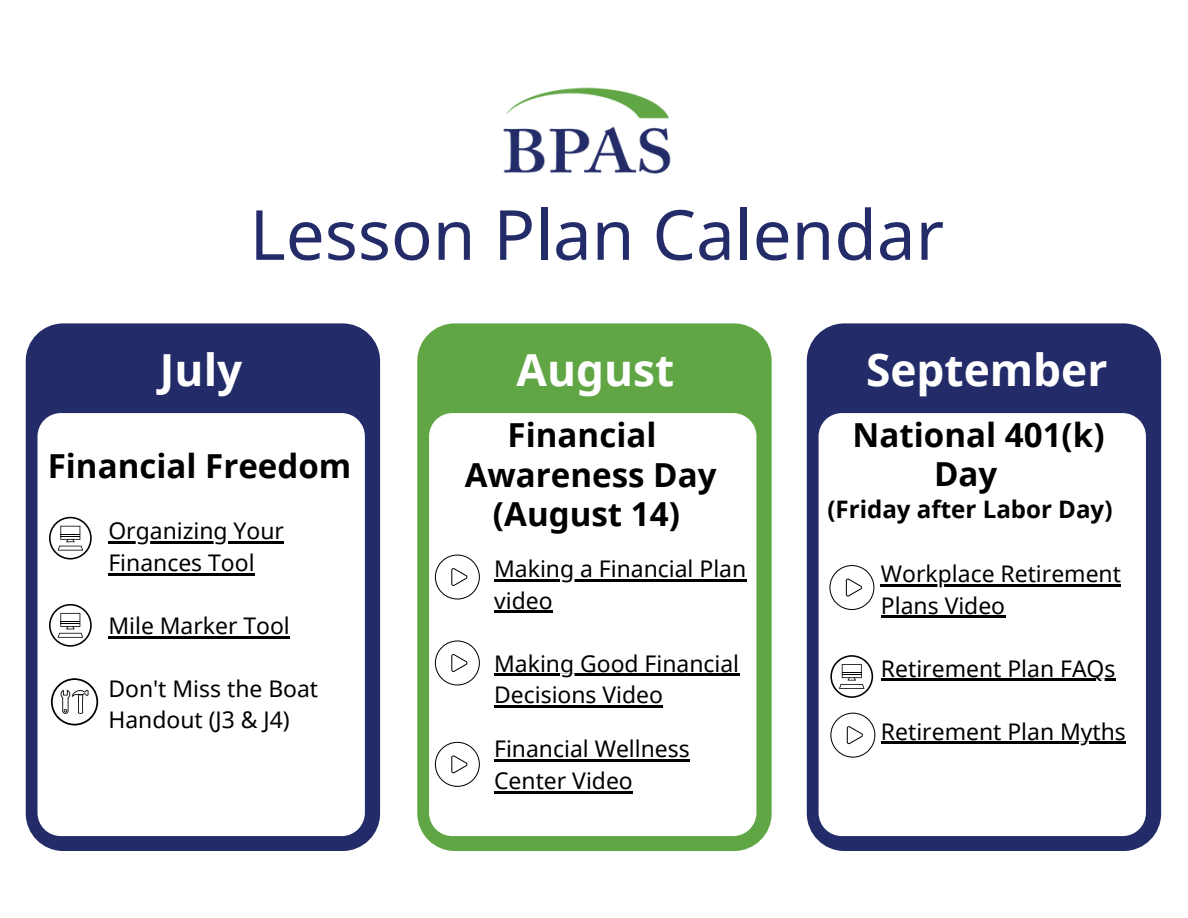
<style>
.page{position:relative;width:1188px;height:918px;background:#fff}
.page>*{position:absolute;margin:0;border:0;box-sizing:border-box;transform-origin:0 0}
.t1{font:69.15px "Noto Sans";color:#232c68}
.t2{font:700 44.25px "Noto Sans";color:#fff}
.t3{font:700 33.15px/39.5px "Noto Sans";color:#000;text-align:center}
.t4{font:700 24.15px "Noto Sans";color:#000}
.t5{font:22.95px/31.5px "Noto Sans";color:#000}
</style>
<div class="page">
<img style="left:503px;top:87px;width:168px;height:87px">
<div style="left:26px;top:323px;width:354px;height:528px;background:#232c68;border-radius:38px"></div>
<div style="left:807px;top:323px;width:354px;height:528px;background:#232c68;border-radius:38px"></div>
<div style="left:417px;top:323px;width:355px;height:528px;background:#60a644;border-radius:38px"></div>
<div style="left:38px;top:413px;width:327px;height:423px;background:#fff;border-radius:23px"></div>
<div style="left:429px;top:413px;width:327px;height:423px;background:#fff;border-radius:23px"></div>
<div style="left:819px;top:413px;width:327px;height:423px;background:#fff;border-radius:23px"></div>
<hr style="left:108px;top:541px;width:176px;height:3px;background:#000">
<hr style="left:108px;top:573px;width:147px;height:2px;background:#000">
<hr style="left:108px;top:636px;width:182px;height:2px;background:#000">
<svg style="left:49px;top:517px;width:43px;height:43px"></svg>
<svg style="left:49px;top:604px;width:43px;height:43px"></svg>
<svg style="left:51px;top:678px;width:47px;height:48px"></svg>
<hr style="left:494px;top:579px;width:252px;height:3px;background:#000">
<hr style="left:494px;top:611px;width:59px;height:2px;background:#000">
<hr style="left:494px;top:674px;width:245px;height:2px;background:#000">
<hr style="left:494px;top:705px;width:169px;height:3px;background:#000">
<svg style="left:435px;top:640px;width:45px;height:45px"></svg>
<svg style="left:435px;top:555px;width:45px;height:45px"></svg>
<hr style="left:881px;top:584px;width:240px;height:3px;background:#000">
<hr style="left:881px;top:616px;width:124px;height:2px;background:#000">
<hr style="left:881px;top:679px;width:234px;height:2px;background:#000">
<hr style="left:881px;top:742px;width:245px;height:2px;background:#000">
<svg style="left:829px;top:565px;width:45px;height:45px"></svg>
<svg style="left:830px;top:655px;width:43px;height:43px"></svg>
<hr style="left:494px;top:760px;width:32px;height:2px;background:#000">
<hr style="left:526px;top:760px;width:164px;height:2px;background:#000">
<hr style="left:494px;top:791px;width:139px;height:2px;background:#000">
<svg style="left:435px;top:742px;width:45px;height:45px"></svg>
<svg style="left:830px;top:713px;width:45px;height:45px"></svg>
<h1 class="t1" style="left:250px;top:186px;width:696px">Lesson Plan Calendar</h1>
<h2 class="t2" style="left:160px;top:339px;width:84px">July</h2>
<h2 class="t2" style="left:517px;top:339px;width:159px">August</h2>
<h2 class="t2" style="left:866px;top:339px;width:243px">September</h2>
<h3 class="t3" style="left:48px;top:446px;width:305px">Financial Freedom</h3>
<p class="t5" style="left:108px;top:515px;width:177px">Organizing Your<br>Finances Tool</p>
<p class="t5" style="left:108px;top:609px;width:183px">Mile Marker Tool</p>
<p class="t5" style="left:108px;top:672px;width:211px">Don't Miss the Boat<br>Handout (J3 &amp; J4)</p>
<h3 class="t3" style="left:465px;top:415px;width:253px">Financial<br>Awareness Day (August 14)</h3>
<h3 class="t3" style="left:934px;top:414px;width:172px;text-align:left;text-indent:-81px">National 401(k)<br>Day</h3>
<p class="t4" style="left:827px;top:492px;width:287px">(Friday after Labor Day)</p>
<p class="t5" style="left:494px;top:552px;width:254px">Making a Financial Plan video</p>
<p class="t5" style="left:494px;top:647px;width:246px">Making Good Financial<br>Decisions Video</p>
<p class="t5" style="left:494px;top:733px;width:197px">Financial Wellness<br>Center Video</p>
<p class="t5" style="left:881px;top:557px;width:242px">Workplace Retirement<br>Plans Video</p>
<p class="t5" style="left:881px;top:652px;width:236px">Retirement Plan FAQs</p>
<p class="t5" style="left:881px;top:715px;width:246px">Retirement Plan Myths</p>
</div>
